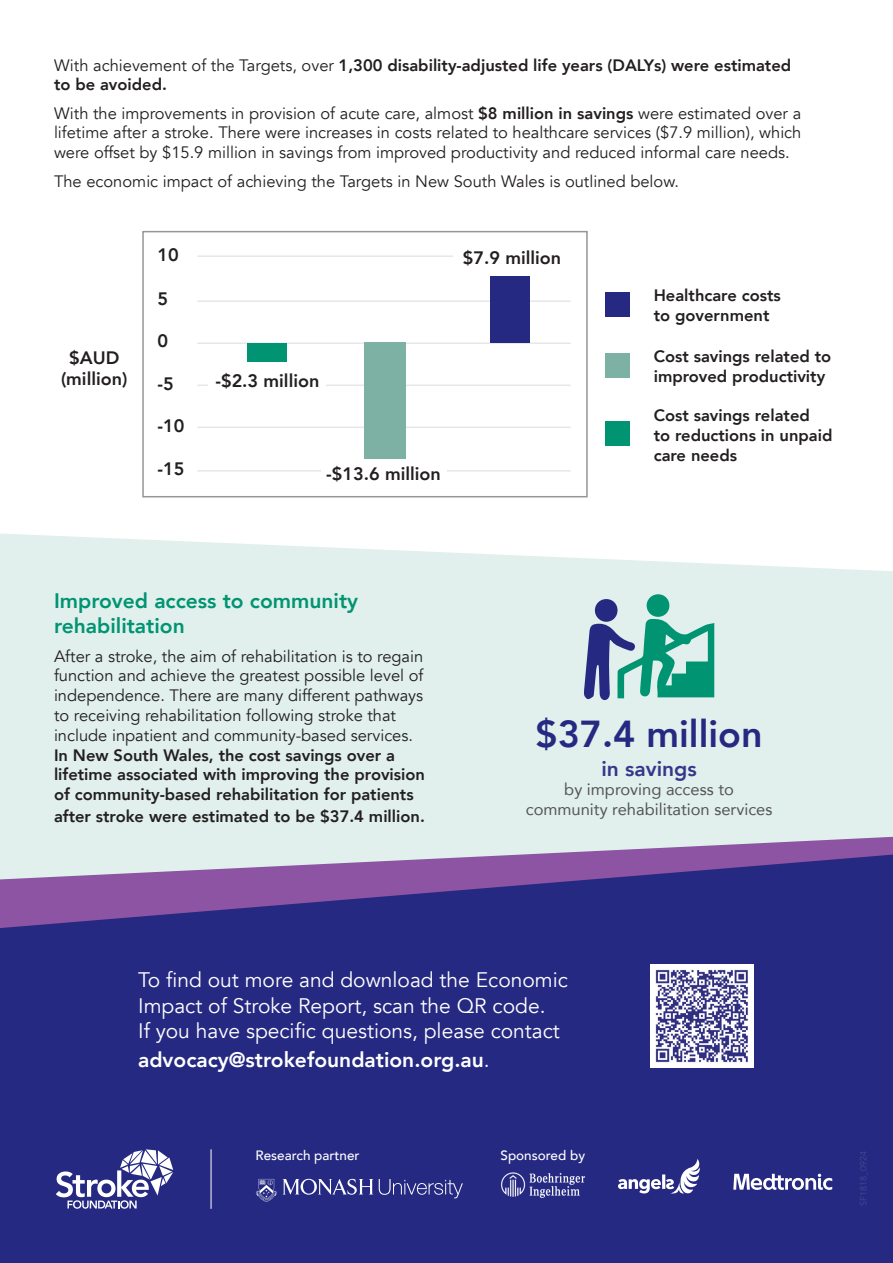
<style>
.page{position:relative;width:893px;height:1263px;background:#fff}
.page>*{position:absolute;margin:0;border:0;box-sizing:border-box;transform-origin:0 0}
.t1{font:800 37.5px "Avenir";color:#252982}
.t2{font:21px/25.5px "Avenir";color:#fff}
.t3{font:800 21px/25.2px "Avenir";color:#009472}
.t4{font:800 21px "Avenir";color:#fff}
.t5{font:800 21px "Avenir";color:#35388a}
.t6{font:800 18px/21.6px "Avenir";color:#231f20;text-align:center}
.t7{font:16.5px/19.8px "Avenir";color:#231f20;text-align:justify}
.t8{font:800 16.5px/19.8px "Avenir";color:#231f20}
.t9{font:16.5px/19.5px "Avenir";color:#545557;text-align:center}
.t10{font:500 13.5px "Avenir";color:#fff}
.t11{font:9px "Avenir";color:#474792}
.s1{font-weight:400}
.s2{font-weight:800}
</style>
<div class="page">
<div style="left:0;top:533px;width:893px;height:304px;background:#e1f0ec"></div>
<svg style="left:0;top:837px;width:893px;height:17px;background:#cfd0dc"></svg>
<svg style="left:0;top:854px;width:893px;height:409px;background:#303086"></svg>
<hr style="left:197px;top:255px;width:374px;height:2px;background:#e6e7e9">
<hr style="left:197px;top:300px;width:374px;height:2px;background:#e6e7e9">
<hr style="left:197px;top:342px;width:374px;height:2px;background:#e6e7e9">
<hr style="left:197px;top:384px;width:374px;height:2px;background:#e6e7e9">
<hr style="left:197px;top:427px;width:374px;height:1px;background:#e6e7e9">
<hr style="left:197px;top:470px;width:374px;height:2px;background:#e6e7e9">
<div style="left:490px;top:276px;width:40px;height:66px;background:#252982"></div>
<div style="left:364px;top:342px;width:41px;height:117px;background:#7cb1a4"></div>
<div style="left:247px;top:343px;width:40px;height:19px;background:#009472"></div>
<div style="left:453px;top:246px;width:118px;height:24px;background:#fff"></div>
<div style="left:321px;top:462px;width:125px;height:24px;background:#fff"></div>
<div style="left:209px;top:368px;width:117px;height:24px;background:#fff"></div>
<div style="left:605px;top:292px;width:25px;height:25px;background:#252982"></div>
<div style="left:605px;top:353px;width:25px;height:25px;background:#7cb1a4"></div>
<div style="left:605px;top:421px;width:25px;height:25px;background:#009472"></div>
<div style="left:142px;top:231px;width:446px;height:266px;border:2px solid #939598"></div>
<svg style="left:56px;top:1149px;width:117px;height:60px"></svg>
<hr style="left:211px;top:1149px;width:1px;height:60px;background:#fff">
<img style="left:501px;top:1172px;width:84px;height:25px">
<svg style="left:733px;top:1174px;width:99px;height:16px"></svg>
<svg style="left:379px;top:1179px;width:84px;height:19px;background:#464a95"></svg>
<svg style="left:283px;top:1179px;width:90px;height:16px"></svg>
<svg style="left:256px;top:1179px;width:21px;height:23px"></svg>
<svg style="left:618px;top:1159px;width:82px;height:35px"></svg>
<svg style="left:584px;top:619px;width:130px;height:81px;background:#68aaaa"></svg>
<div style="left:595px;top:599px;width:23px;height:23px;background:#252982;border-radius:50%"></div>
<div style="left:647px;top:594px;width:22px;height:23px;background:#009472;border-radius:50%"></div>
<img style="left:651px;top:964px;width:102px;height:103px">
<p class="t8" style="left:54px;top:55px;width:739px"><span class="s1">With achievement of the Targets, over</span> 1,300 disability-adjusted life years (DALYs) were estimated to be avoided.</p>
<p class="t7" style="left:54px;top:103px;width:749px">With the improvements in provision of acute care, almost <span class="s2">$8 million in savings</span> were estimated over a lifetime after a stroke. There were increases in costs related to healthcare services ($7.9 million), which were offset by $15.9 million in savings from improved productivity and reduced informal care needs.</p>
<p class="t7" style="left:54px;top:171px;width:626px">The economic impact of achieving the Targets in New South Wales is outlined below.</p>
<p class="t6" style="left:61px;top:346px;width:68px">$AUD (million)</p>
<p class="t6" style="left:157px;top:244px;width:23px">10</p>
<p class="t6" style="left:157px;top:288px;width:12px">5</p>
<p class="t6" style="left:157px;top:330px;width:12px">0</p>
<p class="t6" style="left:157px;top:373px;width:18px">-5</p>
<p class="t6" style="left:157px;top:414px;width:28px">-10</p>
<p class="t6" style="left:157px;top:458px;width:28px">-15</p>
<p class="t6" style="left:463px;top:247px;width:100px">$7.9 million</p>
<p class="t6" style="left:215px;top:369px;width:106px">-$2.3 million</p>
<p class="t6" style="left:326px;top:463px;width:116px">-$13.6 million</p>
<p class="t8" style="left:654px;top:286px;width:129px">Healthcare costs to government</p>
<p class="t8" style="left:654px;top:346px;width:179px">Cost savings related to improved productivity</p>
<p class="t8" style="left:654px;top:406px;width:180px">Cost savings related<br>to reductions in unpaid care needs</p>
<p class="t3" style="left:54px;top:588px;width:306px">Improved access to community rehabilitation</p>
<p class="t7" style="left:54px;top:646px;width:371px;text-align:left">After a stroke, the aim of rehabilitation is to regain function and achieve the greatest possible level of independence. There are many different pathways to receiving rehabilitation following stroke that include inpatient and community-based services.</p>
<p class="t8" style="left:54px;top:745px;width:373px">In New South Wales, the cost savings over a lifetime associated with improving the provision of community-based rehabilitation for patients</p>
<p class="t8" style="left:54px;top:806px;width:372px">after stroke were estimated to be $37.4 million.</p>
<h1 class="t1" style="left:536px;top:704px;width:229px">$37.4 million</h1>
<p class="t5" style="left:601px;top:752px;width:97px">in savings</p>
<p class="t9" style="left:526px;top:779px;width:248px">by improving access to community rehabilitation services</p>
<p class="t2" style="left:138px;top:967px;width:431px">To find out more and download the Economic<br>Impact of Stroke Report, scan the QR code.<br>If you have specific questions, please contact</p>
<p class="t4" style="left:138px;top:1043px;width:353px">advocacy@strokefoundation.org.au<span class="s1">.</span></p>
<p class="t10" style="left:255px;top:1143px;width:106px">Research partner</p>
<p class="t10" style="left:501px;top:1143px;width:86px">Sponsored by</p>
<p class="t11" style="left:858px;top:1206px;width:56px;rotate:-90deg">SF1818_0924</p>
</div>
